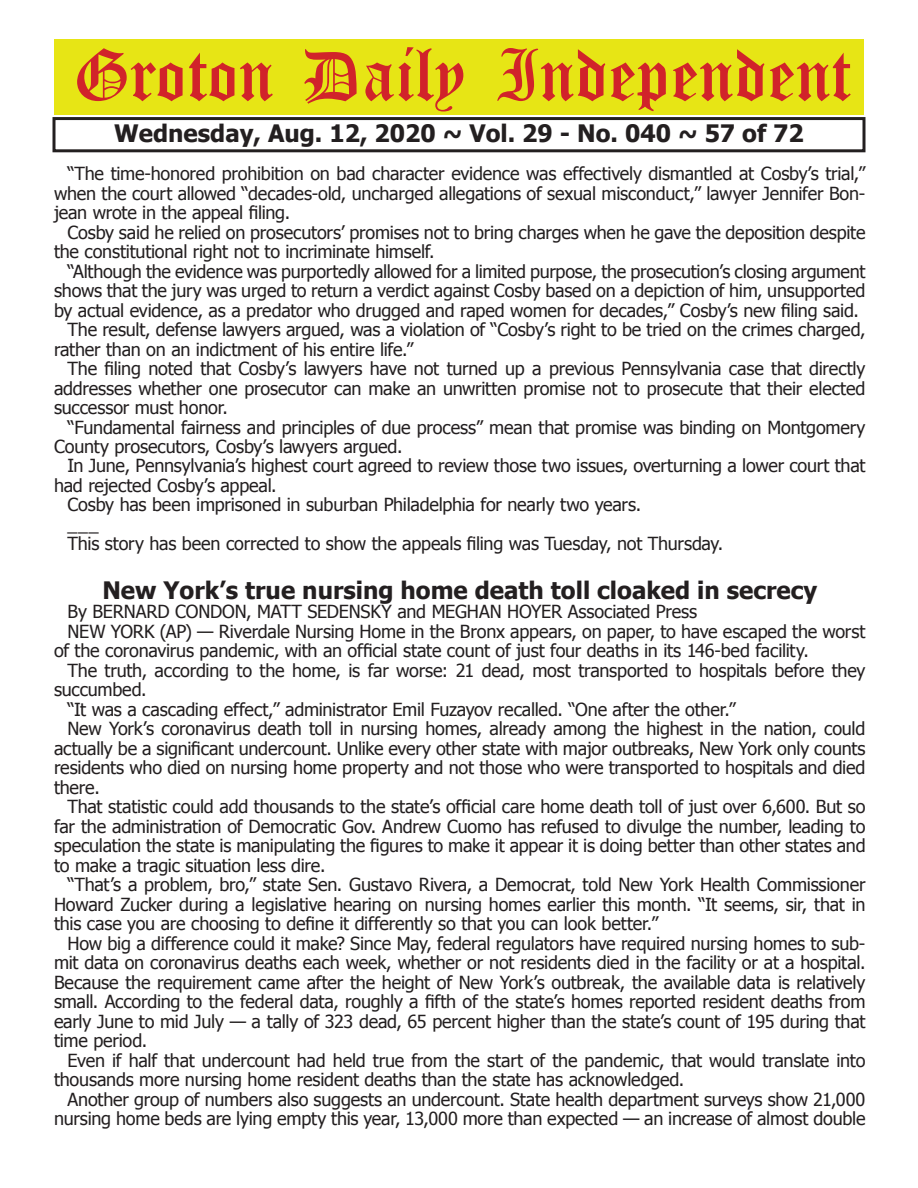
<style>
.page{position:relative;width:918px;height:1188px;background:#fff}
.page>*{position:absolute;margin:0;border:0;box-sizing:border-box;transform-origin:0 0}
.t1{font:54px "Old English Five";color:#d1232a}
.t2{font:700 24px "Tahoma";color:#231f20}
.t3{font:18px/19.5px "Tahoma";letter-spacing:-.01em;color:#231f20;text-align:justify}
</style>
<div class="page">
<div style="left:52px;top:117px;width:814px;height:35px;border:3px solid #231f20"></div>
<div style="left:54px;top:40px;width:810px;height:75px;background:#e7e515"></div>
<h1 class="t1" style="left:73px;top:50px;width:779px">Groton Daily Independent</h1>
<h2 class="t2" style="left:114px;top:116px;width:691px">Wednesday, Aug. 12, 2020 ~ Vol. 29 - No. 040 ~ 57 of 72</h2>
<p class="t3" style="left:54px;top:163px;width:813px;text-indent:14px">“The time-honored prohibition on bad character evidence was effectively dismantled at Cosby’s trial,” when the court allowed “decades-old, uncharged allegations of sexual misconduct,” lawyer Jennifer Bon&shy;jean wrote in the appeal filing.</p>
<p class="t3" style="left:54px;top:221px;width:813px;text-indent:14px">Cosby said he relied on prosecutors’ promises not to bring charges when he gave the deposition despite the constitutional right not to incriminate himself.</p>
<p class="t3" style="left:68px;top:260px;width:799px">“Although the evidence was purportedly allowed for a limited purpose, the prosecution’s closing argument</p>
<p class="t3" style="left:54px;top:280px;width:813px">shows that the jury was urged to return a verdict against Cosby based on a depiction of him, unsupported</p>
<p class="t3" style="left:54px;top:299px;width:806px">by actual evidence, as a predator who drugged and raped women for decades,” Cosby’s new filing said.</p>
<p class="t3" style="left:68px;top:319px;width:799px">The result, defense lawyers argued, was a violation of “Cosby’s right to be tried on the crimes charged,</p>
<p class="t3" style="left:54px;top:338px;width:361px">rather than on an indictment of his entire life.”</p>
<p class="t3" style="left:68px;top:358px;width:799px">The filing noted that Cosby’s lawyers have not turned up a previous Pennsylvania case that directly</p>
<p class="t3" style="left:54px;top:377px;width:813px">addresses whether one prosecutor can make an unwritten promise not to prosecute that their elected</p>
<p class="t3" style="left:54px;top:397px;width:175px">successor must honor.</p>
<p class="t3" style="left:68px;top:416px;width:800px">“Fundamental fairness and principles of due process” mean that promise was binding on Montgomery</p>
<p class="t3" style="left:54px;top:436px;width:350px">County prosecutors, Cosby’s lawyers argued.</p>
<p class="t3" style="left:68px;top:455px;width:799px">In June, Pennsylvania’s highest court agreed to review those two issues, overturning a lower court that</p>
<p class="t3" style="left:54px;top:475px;width:224px">had rejected Cosby’s appeal.</p>
<p class="t3" style="left:68px;top:494px;width:575px">Cosby has been imprisoned in suburban Philadelphia for nearly two years.</p>
<p class="t3" style="left:68px;top:514px;width:33px">___</p>
<p class="t3" style="left:68px;top:533px;width:657px">This story has been corrected to show the appeals filing was Tuesday, not Thursday.</p>
<h2 class="t2" style="left:102px;top:573px;width:716px">New York’s true nursing home death toll cloaked in secrecy</h2>
<p class="t3" style="left:68px;top:601px;width:631px">By BERNARD CONDON, MATT SEDENSKY and MEGHAN HOYER Associated Press</p>
<p class="t3" style="left:68px;top:621px;width:799px">NEW YORK (AP) — Riverdale Nursing Home in the Bronx appears, on paper, to have escaped the worst</p>
<p class="t3" style="left:54px;top:640px;width:756px">of the coronavirus pandemic, with an official state count of just four deaths in its 146-bed facility.</p>
<p class="t3" style="left:68px;top:660px;width:800px">The truth, according to the home, is far worse: 21 dead, most transported to hospitals before they</p>
<p class="t3" style="left:54px;top:679px;width:94px">succumbed.</p>
<p class="t3" style="left:68px;top:699px;width:670px">“It was a cascading effect,” administrator Emil Fuzayov recalled. “One after the other.”</p>
<p class="t3" style="left:68px;top:718px;width:800px">New York’s coronavirus death toll in nursing homes, already among the highest in the nation, could</p>
<p class="t3" style="left:54px;top:738px;width:813px">actually be a significant undercount. Unlike every other state with major outbreaks, New York only counts</p>
<p class="t3" style="left:54px;top:757px;width:813px">residents who died on nursing home property and not those who were transported to hospitals and died</p>
<p class="t3" style="left:54px;top:777px;width:47px">there.</p>
<p class="t3" style="left:68px;top:796px;width:799px">That statistic could add thousands to the state’s official care home death toll of just over 6,600. But so</p>
<p class="t3" style="left:54px;top:816px;width:813px">far the administration of Democratic Gov. Andrew Cuomo has refused to divulge the number, leading to</p>
<p class="t3" style="left:54px;top:835px;width:813px">speculation the state is manipulating the figures to make it appear it is doing better than other states and</p>
<p class="t3" style="left:54px;top:855px;width:273px">to make a tragic situation less dire.</p>
<p class="t3" style="left:68px;top:874px;width:800px">“That’s a problem, bro,” state Sen. Gustavo Rivera, a Democrat, told New York Health Commissioner</p>
<p class="t3" style="left:54px;top:894px;width:813px">Howard Zucker during a legislative hearing on nursing homes earlier this month. “It seems, sir, that in</p>
<p class="t3" style="left:54px;top:913px;width:606px">this case you are choosing to define it differently so that you can look better.”</p>
<p class="t3" style="left:68px;top:933px;width:799px">How big a difference could it make? Since May, federal regulators have required nursing homes to sub-</p>
<p class="t3" style="left:54px;top:952px;width:813px">mit data on coronavirus deaths each week, whether or not residents died in the facility or at a hospital.</p>
<p class="t3" style="left:54px;top:972px;width:813px">Because the requirement came after the height of New York’s outbreak, the available data is relatively</p>
<p class="t3" style="left:54px;top:991px;width:813px">small. According to the federal data, roughly a fifth of the state’s homes reported resident deaths from</p>
<p class="t3" style="left:54px;top:1011px;width:813px">early June to mid July — a tally of 323 dead, 65 percent higher than the state’s count of 195 during that</p>
<p class="t3" style="left:54px;top:1030px;width:95px">time period.</p>
<p class="t3" style="left:68px;top:1050px;width:799px">Even if half that undercount had held true from the start of the pandemic, that would translate into</p>
<p class="t3" style="left:54px;top:1069px;width:632px">thousands more nursing home resident deaths than the state has acknowledged.</p>
<p class="t3" style="left:68px;top:1089px;width:799px">Another group of numbers also suggests an undercount. State health department surveys show 21,000</p>
<p class="t3" style="left:54px;top:1108px;width:813px">nursing home beds are lying empty this year, 13,000 more than expected — an increase of almost double</p>
</div>
